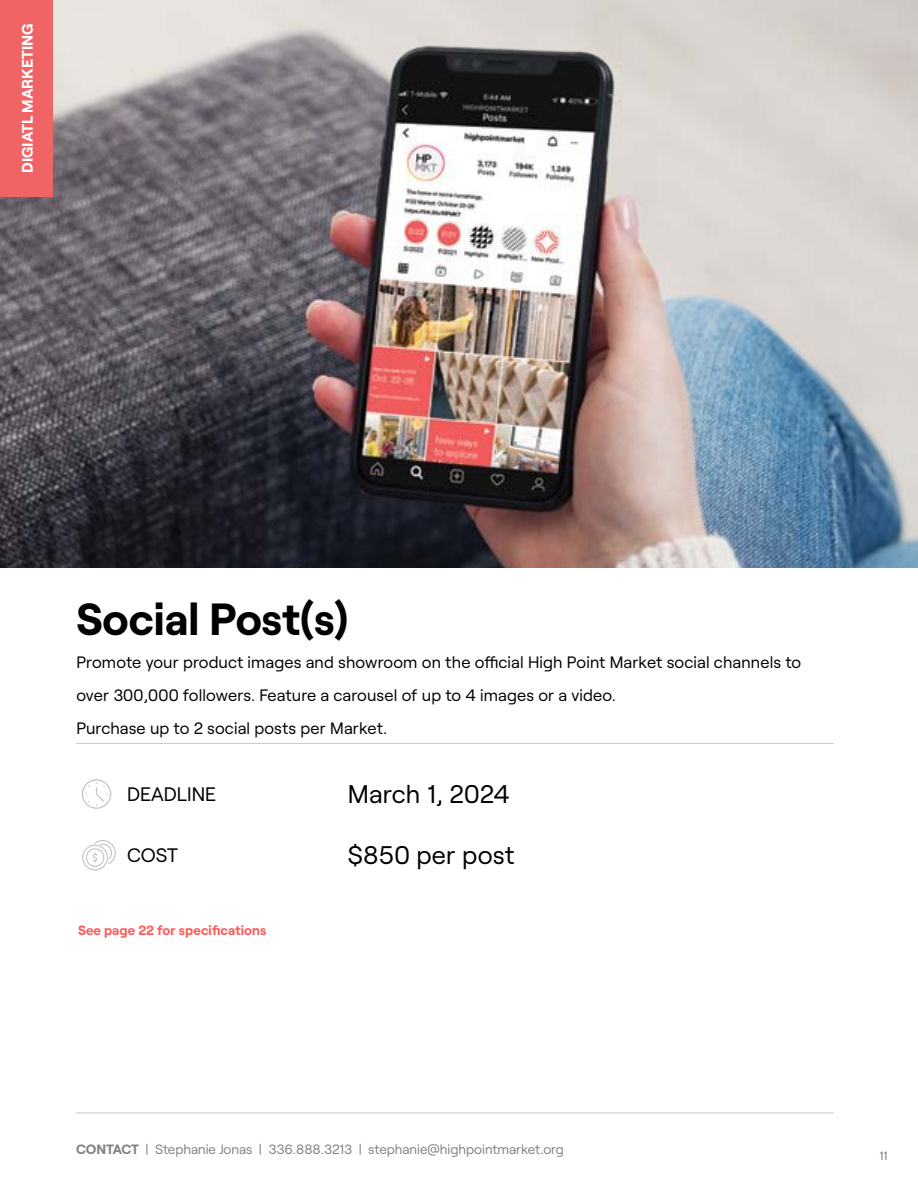
<style>
.page{position:relative;width:918px;height:1188px;background:#fff}
.page>*{position:absolute;margin:0;border:0;box-sizing:border-box;transform-origin:0 0}
.t1{font:700 45px "Roobert";color:#000}
.t2{font:25.5px "Roobert";letter-spacing:.01em;color:#000}
.t3{font:19.5px "Roobert";color:#000}
.t4{font:16.5px/33px "Roobert";letter-spacing:.01em;color:#000}
.t5{font:700 15.3px "Roobert";color:#fff}
.t6{font:13.5px "Roobert";color:#808285}
.t7{font:700 13.5px "Roobert";letter-spacing:.01em;color:#ff5a5a}
.t8{font:300 12px "Roobert";color:#58595b}
.s1{font-weight:700}
</style>
<div class="page">
<img style="left:0;top:0;width:918px;height:567px">
<div style="left:0;top:0;width:53px;height:197px;background:#f16465"></div>
<hr style="left:76px;top:743px;width:758px;height:1px;background:#939598">
<svg style="left:82px;top:779px;width:29px;height:30px"></svg>
<svg style="left:82px;top:840px;width:34px;height:30px"></svg>
<hr style="left:76px;top:1113px;width:758px;height:1px;background:#939598">
<p class="t5" style="left:16px;top:173px;width:151px;rotate:-90deg">DIGIATL MARKETING</p>
<h1 class="t1" style="left:76px;top:584px;width:273px">Social Post(s)</h1>
<p class="t4" style="left:76px;top:644px;width:726px">Promote your product images and showroom on the official High Point Market social channels to over 300,000 followers. Feature a carousel of up to 4 images or a video.<br>Purchase up to 2 social posts per Market.</p>
<p class="t3" style="left:127px;top:780px;width:91px">DEADLINE</p>
<h2 class="t2" style="left:348px;top:774px;width:163px">March 1, 2024</h2>
<p class="t3" style="left:127px;top:841px;width:52px">COST</p>
<h2 class="t2" style="left:348px;top:836px;width:168px">$850 per post</h2>
<p class="t7" style="left:78px;top:920px;width:190px">See page 22 for specifications</p>
<p class="t6" style="left:76px;top:1139px;width:489px"><span class="s1">CONTACT</span> | Stephanie Jonas | 336.888.3213 | stephanie@highpointmarket.org</p>
<p class="t8" style="left:880px;top:1147px;width:9px">11</p>
</div>
